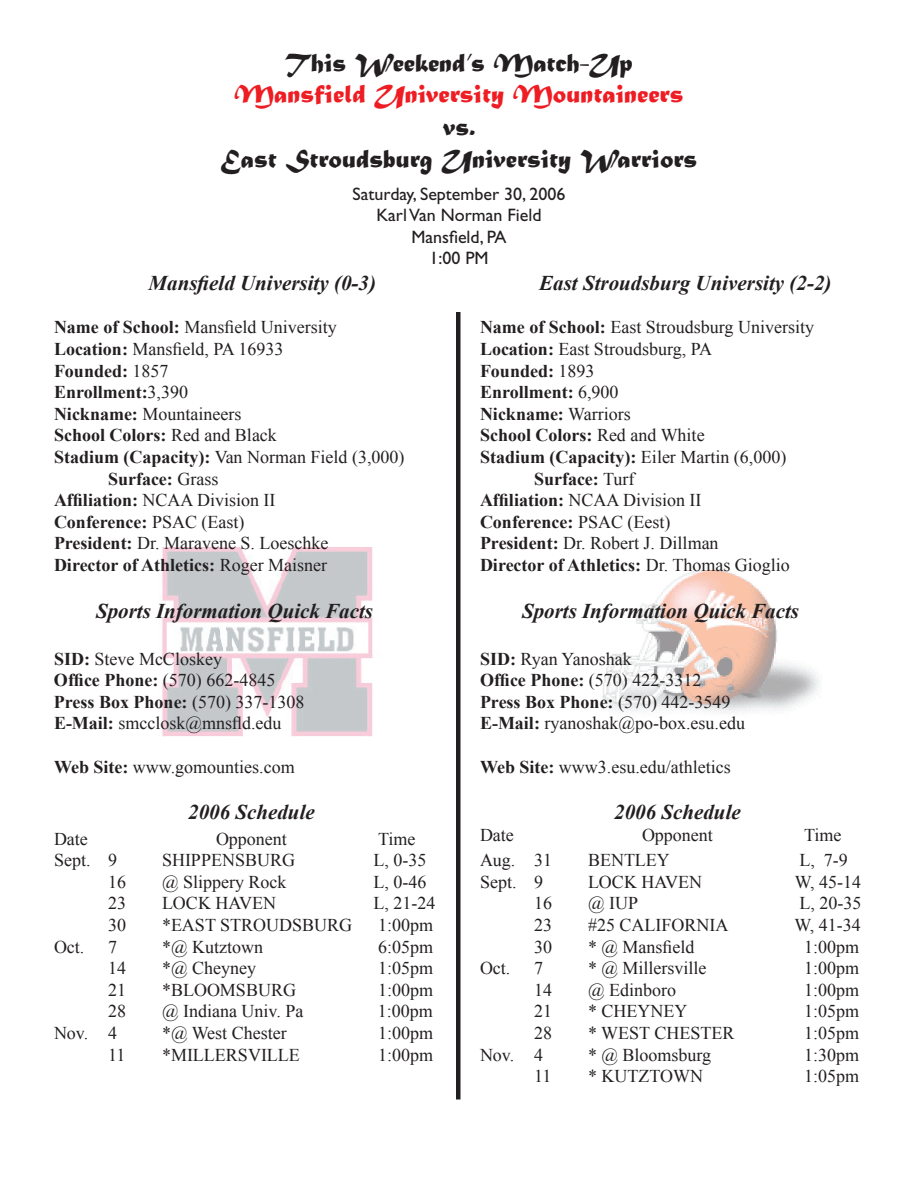
<style>
.page{position:relative;width:918px;height:1188px;background:#fff}
.page>*{position:absolute;margin:0;border:0;box-sizing:border-box;transform-origin:0 0}
.t1{font:27px/32.4px "Matura MT Script Capitals";color:#231f20;text-align:center}
.t2{font:27px "Matura MT Script Capitals";color:#ee1d23}
.t3{font:italic 700 21px "Times New Roman";color:#231f20}
.t4{font:18px/21.6px "Times New Roman";color:#231f20}
.t5{font:700 18px "Times New Roman";color:#231f20}
.t6{font:18px/21.6px "Gill Sans";color:#231f20;text-align:center}
.s1{font-weight:700}
.s2{font-weight:400}
</style>
<div class="page">
<img style="left:602px;top:570px;width:219px;height:144px">
<img style="left:162px;top:548px;width:211px;height:189px">
<hr style="left:456px;top:312px;width:4px;height:788px;background:#231f20">
<h1 class="t1" style="left:285px;top:49px;width:349px">This Weekend’s Match-Up</h1>
<h1 class="t2" style="left:235px;top:78px;width:450px">Mansfield University Mountaineers</h1>
<h1 class="t1" style="left:221px;top:113px;width:478px">vs.<br>East Stroudsburg University Warriors</h1>
<p class="t6" style="left:353px;top:183px;width:214px">Saturday, September 30, 2006<br>Karl Van Norman Field<br>Mansfield, PA<br>1:00 PM</p>
<p class="t3" style="left:148px;top:269px;width:229px">Mansfield University (0-3)</p>
<p class="t4" style="left:54px;top:316px;width:284px"><span class="s1">Name of School:</span> Mansfield University</p>
<p class="t4" style="left:54px;top:338px;width:231px"><span class="s1">Location:</span> Mansfield, PA 16933</p>
<p class="t5" style="left:54px;top:358px;width:116px">Founded: <span class="s2">1857</span></p>
<p class="t5" style="left:54px;top:380px;width:136px">Enrollment:<span class="s2">3,390</span></p>
<p class="t4" style="left:54px;top:403px;width:189px"><span class="s1">Nickname:</span> Mountaineers</p>
<p class="t5" style="left:54px;top:423px;width:224px">School Colors: <span class="s2">Red and Black</span></p>
<p class="t4" style="left:54px;top:446px;width:352px"><span class="s1">Stadium (Capacity):</span> Van Norman Field (3,000)</p>
<p class="t5" style="left:108px;top:466px;width:112px">Surface: <span class="s2">Grass</span></p>
<p class="t4" style="left:54px;top:489px;width:223px"><span class="s1">Affiliation:</span> NCAA Division II</p>
<p class="t5" style="left:54px;top:509px;width:192px">Conference: <span class="s2">PSAC (East)</span></p>
<p class="t4" style="left:54px;top:532px;width:276px"><span class="s1">President:</span> Dr. Maravene S. Loeschke</p>
<p class="t5" style="left:54px;top:553px;width:275px">Director of Athletics: <span class="s2">Roger Maisner</span></p>
<p class="t3" style="left:96px;top:596px;width:279px">Sports Information Quick Facts</p>
<p class="t4" style="left:54px;top:648px;width:252px"><span class="s1">SID:</span> Steve McCloskey<br><span class="s1">Office Phone:</span> (570) 662-4845<br><span class="s1">Press Box Phone:</span> (570) 337-1308<br><span class="s1">E-Mail:</span> smcclosk@mnsfld.edu</p>
<p class="t4" style="left:54px;top:756px;width:242px"><span class="s1">Web Site:</span> www.gomounties.com</p>
<p class="t3" style="left:188px;top:798px;width:128px">2006 Schedule</p>
<p class="t4" style="left:54px;top:828px;width:35px">Date</p>
<p class="t4" style="left:216px;top:828px;width:72px">Opponent</p>
<p class="t4" style="left:378px;top:828px;width:39px">Time</p>
<p class="t4" style="left:54px;top:849px;width:64px">Sept. 9</p>
<p class="t4" style="left:162px;top:849px;width:135px">SHIPPENSBURG</p>
<p class="t4" style="left:374px;top:849px;width:54px">L, 0-35</p>
<p class="t4" style="left:108px;top:871px;width:19px">16</p>
<p class="t4" style="left:162px;top:871px;width:126px">@ Slippery Rock</p>
<p class="t4" style="left:374px;top:871px;width:54px">L, 0-46</p>
<p class="t4" style="left:108px;top:892px;width:19px">23</p>
<p class="t4" style="left:162px;top:892px;width:116px">LOCK HAVEN</p>
<p class="t4" style="left:374px;top:892px;width:63px">L, 21-24</p>
<p class="t4" style="left:108px;top:914px;width:19px">30</p>
<p class="t4" style="left:162px;top:914px;width:192px">*EAST STROUDSBURG</p>
<p class="t4" style="left:378px;top:914px;width:57px">1:00pm</p>
<p class="t4" style="left:54px;top:936px;width:32px">Oct.</p>
<p class="t4" style="left:108px;top:936px;width:10px">7</p>
<p class="t4" style="left:162px;top:936px;width:103px">*@ Kutztown</p>
<p class="t4" style="left:378px;top:936px;width:57px">6:05pm</p>
<p class="t4" style="left:108px;top:957px;width:19px">14</p>
<p class="t4" style="left:162px;top:957px;width:96px">*@ Cheyney</p>
<p class="t4" style="left:378px;top:957px;width:57px">1:05pm</p>
<p class="t4" style="left:108px;top:979px;width:19px">21</p>
<p class="t4" style="left:162px;top:979px;width:136px">*BLOOMSBURG</p>
<p class="t4" style="left:378px;top:979px;width:57px">1:00pm</p>
<p class="t4" style="left:108px;top:1000px;width:19px">28</p>
<p class="t4" style="left:162px;top:1000px;width:143px">@ Indiana Univ. Pa</p>
<p class="t4" style="left:378px;top:1000px;width:57px">1:00pm</p>
<p class="t4" style="left:54px;top:1022px;width:64px">Nov. 4</p>
<p class="t4" style="left:162px;top:1022px;width:126px">*@ West Chester</p>
<p class="t4" style="left:378px;top:1022px;width:57px">1:00pm</p>
<p class="t4" style="left:108px;top:1044px;width:19px">11</p>
<p class="t4" style="left:162px;top:1044px;width:139px">*MILLERSVILLE</p>
<p class="t4" style="left:378px;top:1044px;width:57px">1:00pm</p>
<p class="t3" style="left:539px;top:269px;width:294px">East Stroudsburg University (2-2)</p>
<p class="t4" style="left:480px;top:316px;width:336px"><span class="s1">Name of School:</span> East Stroudsburg University</p>
<p class="t4" style="left:480px;top:338px;width:234px"><span class="s1">Location:</span> East Stroudsburg, PA</p>
<p class="t5" style="left:480px;top:358px;width:116px">Founded: <span class="s2">1893</span></p>
<p class="t5" style="left:480px;top:380px;width:140px">Enrollment: <span class="s2">6,900</span></p>
<p class="t5" style="left:480px;top:401px;width:152px">Nickname: <span class="s2">Warriors</span></p>
<p class="t5" style="left:480px;top:423px;width:226px">School Colors: <span class="s2">Red and White</span></p>
<p class="t5" style="left:480px;top:445px;width:308px">Stadium (Capacity): <span class="s2">Eiler Martin (6,000)</span></p>
<p class="t5" style="left:534px;top:466px;width:102px">Surface: <span class="s2">Turf</span></p>
<p class="t4" style="left:480px;top:489px;width:223px"><span class="s1">Affiliation:</span> NCAA Division II</p>
<p class="t5" style="left:480px;top:509px;width:192px">Conference: <span class="s2">PSAC (Eest)</span></p>
<p class="t4" style="left:480px;top:532px;width:240px"><span class="s1">President:</span> Dr. Robert J. Dillman</p>
<p class="t5" style="left:480px;top:553px;width:311px">Director of Athletics: <span class="s2">Dr. Thomas Gioglio</span></p>
<p class="t3" style="left:522px;top:596px;width:279px">Sports Information Quick Facts</p>
<p class="t4" style="left:480px;top:648px;width:267px"><span class="s1">SID:</span> Ryan Yanoshak<br><span class="s1">Office Phone:</span> (570) 422-3312<br><span class="s1">Press Box Phone:</span> (570) 442-3549<br><span class="s1">E-Mail:</span> ryanoshak@po-box.esu.edu</p>
<p class="t4" style="left:480px;top:756px;width:252px"><span class="s1">Web Site:</span> www3.esu.edu/athletics</p>
<p class="t3" style="left:614px;top:798px;width:128px">2006 Schedule</p>
<p class="t4" style="left:480px;top:824px;width:35px">Date</p>
<p class="t4" style="left:642px;top:824px;width:72px">Opponent</p>
<p class="t4" style="left:804px;top:824px;width:39px">Time</p>
<p class="t4" style="left:480px;top:849px;width:73px">Aug. 31</p>
<p class="t4" style="left:588px;top:849px;width:83px">BENTLEY</p>
<p class="t4" style="left:800px;top:849px;width:50px">L, 7-9</p>
<p class="t4" style="left:480px;top:871px;width:64px">Sept. 9</p>
<p class="t4" style="left:588px;top:871px;width:116px">LOCK HAVEN</p>
<p class="t4" style="left:795px;top:871px;width:68px">W, 45-14</p>
<p class="t4" style="left:534px;top:892px;width:19px">16</p>
<p class="t4" style="left:588px;top:892px;width:52px">@ IUP</p>
<p class="t4" style="left:800px;top:892px;width:63px">L, 20-35</p>
<p class="t4" style="left:534px;top:914px;width:19px">23</p>
<p class="t4" style="left:588px;top:914px;width:142px">#25 CALIFORNIA</p>
<p class="t4" style="left:795px;top:914px;width:68px">W, 41-34</p>
<p class="t4" style="left:534px;top:936px;width:19px">30</p>
<p class="t4" style="left:588px;top:936px;width:108px">* @ Mansfield</p>
<p class="t4" style="left:804px;top:936px;width:57px">1:00pm</p>
<p class="t4" style="left:480px;top:957px;width:32px">Oct.</p>
<p class="t4" style="left:534px;top:957px;width:10px">7</p>
<p class="t4" style="left:588px;top:957px;width:120px">* @ Millersville</p>
<p class="t4" style="left:804px;top:957px;width:57px">1:00pm</p>
<p class="t4" style="left:534px;top:979px;width:19px">14</p>
<p class="t4" style="left:588px;top:979px;width:90px">@ Edinboro</p>
<p class="t4" style="left:804px;top:979px;width:57px">1:00pm</p>
<p class="t4" style="left:534px;top:1000px;width:19px">21</p>
<p class="t4" style="left:588px;top:1000px;width:101px">* CHEYNEY</p>
<p class="t4" style="left:804px;top:1000px;width:57px">1:05pm</p>
<p class="t4" style="left:534px;top:1022px;width:19px">28</p>
<p class="t4" style="left:588px;top:1022px;width:148px">* WEST CHESTER</p>
<p class="t4" style="left:804px;top:1022px;width:57px">1:05pm</p>
<p class="t4" style="left:480px;top:1044px;width:64px">Nov. 4</p>
<p class="t4" style="left:588px;top:1044px;width:125px">* @ Bloomsburg</p>
<p class="t4" style="left:804px;top:1044px;width:57px">1:30pm</p>
<p class="t4" style="left:534px;top:1065px;width:19px">11</p>
<p class="t4" style="left:588px;top:1065px;width:117px">* KUTZTOWN</p>
<p class="t4" style="left:804px;top:1065px;width:57px">1:05pm</p>
</div>
